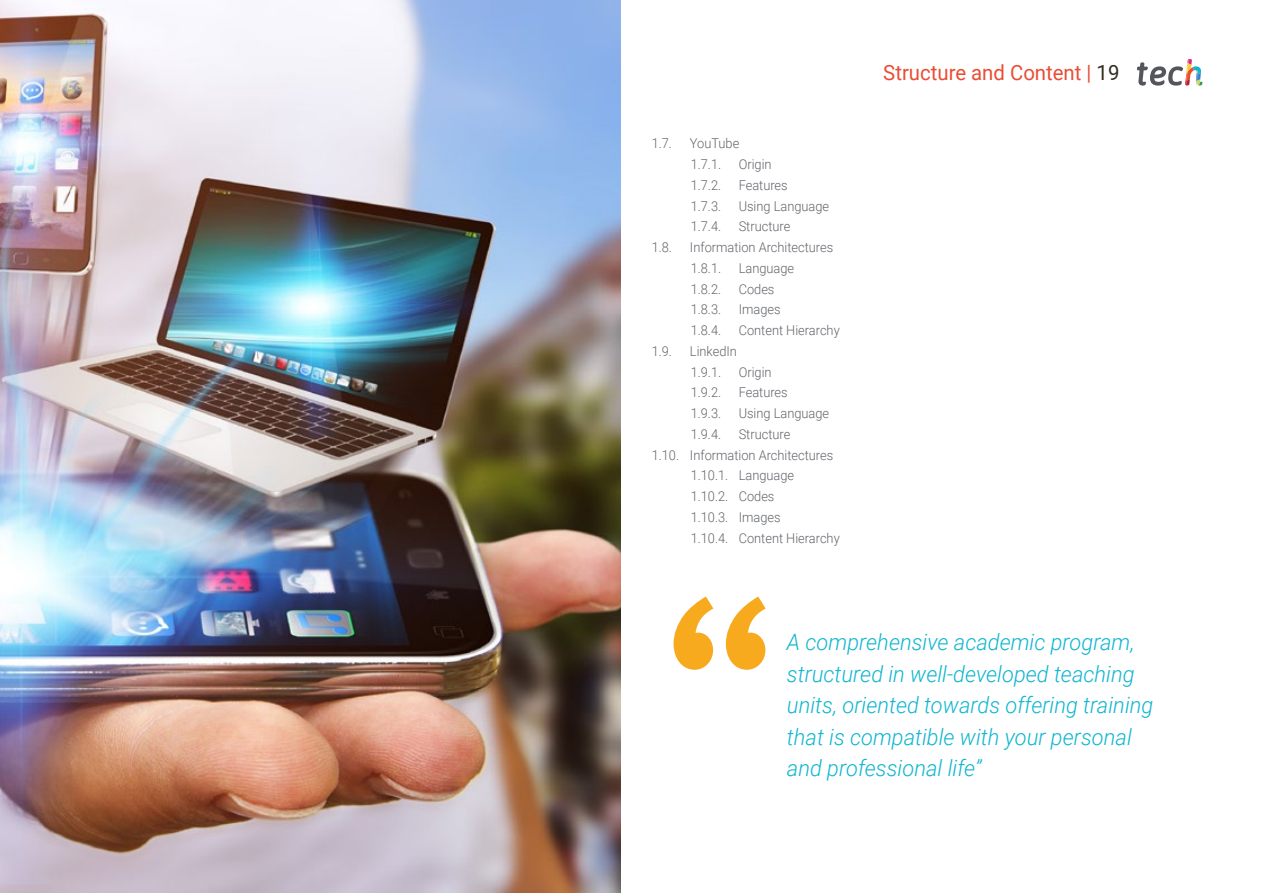
<style>
.page{position:relative;width:1263px;height:893px;background:#fff}
.page>*{position:absolute;margin:0;border:0;box-sizing:border-box;transform-origin:0 0}
.t1{font:italic 300 22.5px/31.5px "Roboto";color:#0fb6cf}
.t2{font:21px "Roboto";color:#e94d35}
.t3{font:300 13.5px/20.7px "Roboto";color:#61646a;scale:.95 1}
.s1{color:#312e20}
</style>
<div class="page">
<img style="left:0;top:0;width:621px;height:893px">
<svg style="left:1137px;top:59px;width:65px;height:27px"></svg>
<svg style="left:673px;top:597px;width:93px;height:73px"></svg>
<p class="t3" style="left:652px;top:133px;width:23px">1.7.</p>
<p class="t3" style="left:690px;top:133px;width:53px">YouTube<br>1.7.1.</p>
<p class="t3" style="left:739px;top:153px;width:36px">Origin</p>
<p class="t3" style="left:691px;top:174px;width:34px">1.7.2.</p>
<p class="t3" style="left:739px;top:174px;width:53px">Features</p>
<p class="t3" style="left:691px;top:195px;width:34px">1.7.3.</p>
<p class="t3" style="left:739px;top:195px;width:97px">Using Language</p>
<p class="t3" style="left:691px;top:216px;width:34px">1.7.4.</p>
<p class="t3" style="left:739px;top:216px;width:56px">Structure</p>
<p class="t3" style="left:652px;top:236px;width:23px">1.8.</p>
<p class="t3" style="left:690px;top:236px;width:152px">Information Architectures<br>1.8.1.</p>
<p class="t3" style="left:739px;top:257px;width:60px">Language</p>
<p class="t3" style="left:691px;top:278px;width:34px">1.8.2.</p>
<p class="t3" style="left:739px;top:278px;width:39px">Codes</p>
<p class="t3" style="left:691px;top:299px;width:34px">1.8.3.</p>
<p class="t3" style="left:739px;top:299px;width:46px">Images</p>
<p class="t3" style="left:691px;top:319px;width:34px">1.8.4.</p>
<p class="t3" style="left:739px;top:319px;width:108px">Content Hierarchy</p>
<p class="t3" style="left:652px;top:340px;width:23px">1.9.</p>
<p class="t3" style="left:690px;top:340px;width:51px">LinkedIn<br>1.9.1.</p>
<p class="t3" style="left:739px;top:361px;width:36px">Origin</p>
<p class="t3" style="left:691px;top:382px;width:34px">1.9.2.</p>
<p class="t3" style="left:739px;top:382px;width:53px">Features</p>
<p class="t3" style="left:691px;top:402px;width:34px">1.9.3.</p>
<p class="t3" style="left:739px;top:402px;width:97px">Using Language</p>
<p class="t3" style="left:691px;top:423px;width:34px">1.9.4.</p>
<p class="t3" style="left:739px;top:423px;width:56px">Structure</p>
<p class="t3" style="left:652px;top:444px;width:193px">1.10. Information Architectures</p>
<p class="t3" style="left:691px;top:465px;width:110px">1.10.1. Language</p>
<p class="t3" style="left:691px;top:485px;width:90px">1.10.2. Codes</p>
<p class="t3" style="left:691px;top:506px;width:96px">1.10.3. Images</p>
<p class="t3" style="left:691px;top:527px;width:158px">1.10.4. Content Hierarchy</p>
<h2 class="t2" style="left:883px;top:57px;width:238px">Structure and Content | <span class="s1">19</span></h2>
<h1 class="t1" style="left:787px;top:625px;width:368px">A comprehensive academic program, structured in well-developed teaching units, oriented towards offering training that is compatible with your personal and professional life”</h1>
</div>
